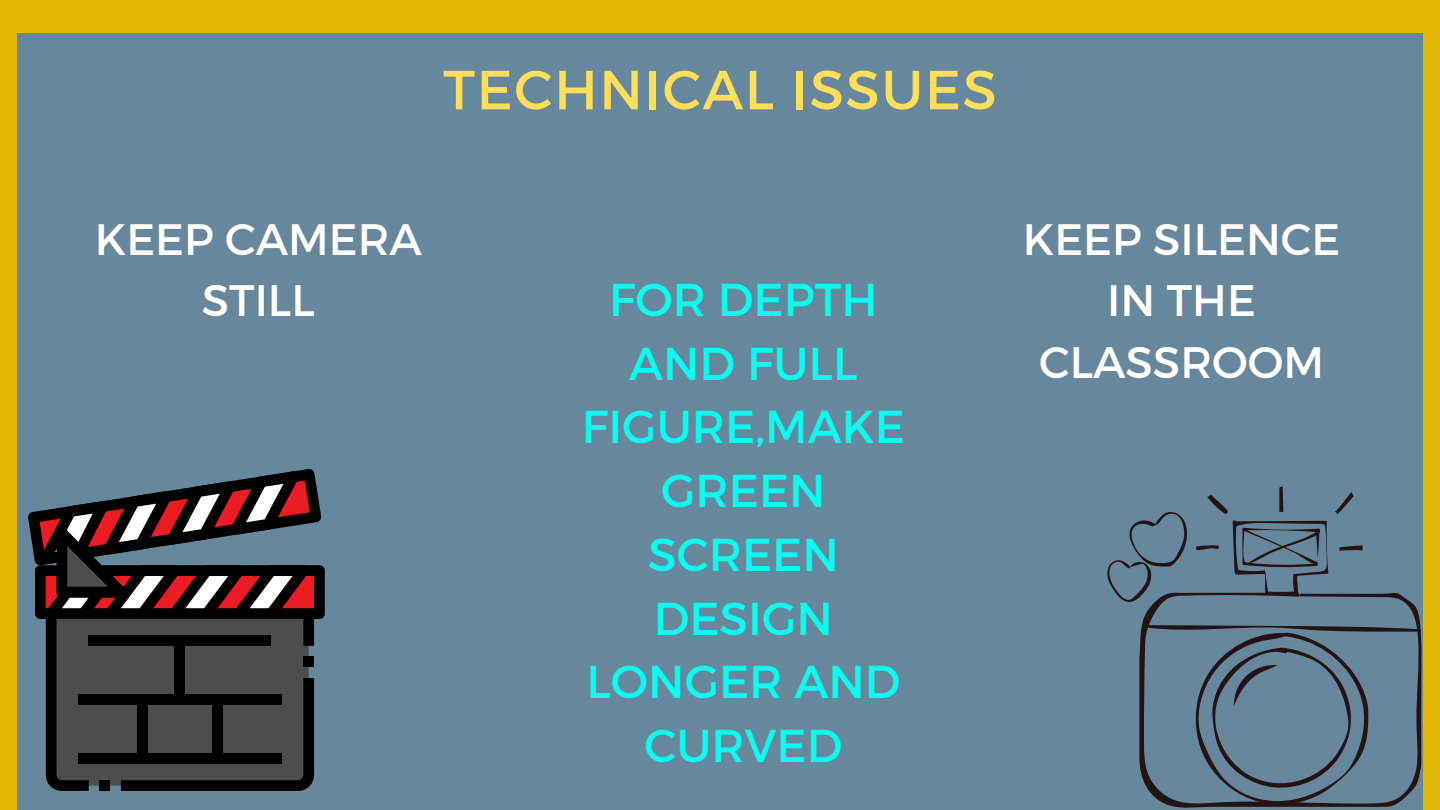
<style>
.page{position:relative;width:1440px;height:810px;background:#e2b808}
.page>*{position:absolute;margin:0;border:0;box-sizing:border-box;transform-origin:0 0}
.t1{font:55px "Montserrat";letter-spacing:.03em;color:#ffde59}
.t2{font:46px/63.8px "Montserrat";color:#08fef1;text-align:center}
.t3{font:44px/61.5px "Montserrat";color:#fff;text-align:center}
</style>
<div class="page">
<div style="left:17px;top:33px;width:1406px;height:777px;background:#67879c"></div>
<svg style="left:28px;top:469px;width:297px;height:322px"></svg>
<svg style="left:1139px;top:592px;width:283px;height:216px"></svg>
<svg style="left:1233px;top:520px;width:95px;height:74px"></svg>
<svg style="left:1145px;top:625px;width:276px;height:182px"></svg>
<svg style="left:1279px;top:486px;width:4px;height:26px"></svg>
<svg style="left:1335px;top:492px;width:18px;height:22px"></svg>
<svg style="left:1339px;top:545px;width:24px;height:6px"></svg>
<svg style="left:1207px;top:494px;width:21px;height:20px"></svg>
<svg style="left:1196px;top:545px;width:23px;height:5px"></svg>
<svg style="left:1107px;top:512px;width:80px;height:90px"></svg>
<p class="t1" style="left:443px;top:54px;width:555px">TECHNICAL ISSUES</p>
<p class="t3" style="left:95px;top:206px;width:329px">KEEP CAMERA<br>STILL</p>
<p class="t2" style="left:582px;top:265px;width:324px">FOR DEPTH<br>AND FULL<br>FIGURE,MAKE<br>GREEN<br>SCREEN<br>DESIGN<br>LONGER AND<br>CURVED</p>
<p class="t3" style="left:1023px;top:206px;width:319px">KEEP SILENCE<br>IN THE<br>CLASSROOM</p>
</div>
